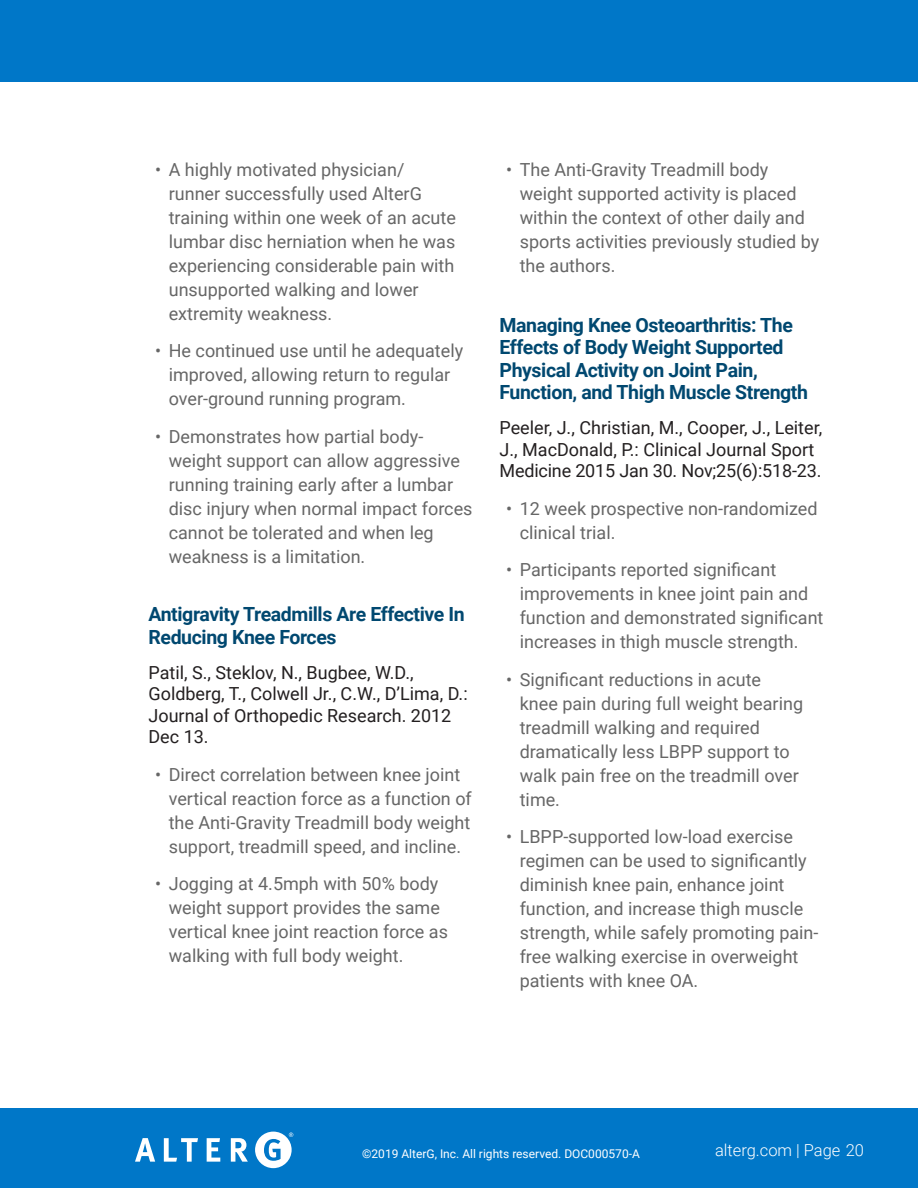
<style>
.page{position:relative;width:918px;height:1188px;background:#fff}
.page>*{position:absolute;margin:0;border:0;box-sizing:border-box;transform-origin:0 0}
.blue_heaeder{font:700 19.5px/22.5px "Roboto";letter-spacing:-.02em;color:#004870}
.t1{font:18px/24px "Roboto";color:#666}
.t2{font:18px/21.6px "Roboto";color:#231f20}
.t3{font:300 16.5px "Roboto";color:#fff}
.t4{font:12px "Roboto";color:#fff}
</style>
<div class="page">
<div style="left:0;top:1108px;width:918px;height:80px;background:#0077c8"></div>
<svg style="left:135px;top:1138px;width:20px;height:24px"></svg>
<svg style="left:164px;top:1138px;width:34px;height:24px"></svg>
<svg style="left:207px;top:1138px;width:13px;height:24px"></svg>
<svg style="left:231px;top:1138px;width:17px;height:24px"></svg>
<svg style="left:255px;top:1132px;width:38px;height:36px"></svg>
<div style="left:0;top:0;width:918px;height:82px;background:#0077c8"></div>
<p class="t1" style="left:169px;top:156px;width:289px;text-indent:-14px">• A highly motivated physician/ runner successfully used AlterG training within one week of an acute lumbar disc herniation when he was experiencing considerable pain with unsupported walking and lower extremity weakness.</p>
<p class="t1" style="left:169px;top:338px;width:296px;text-indent:-14px">• He continued use until he adequately improved, allowing return to regular over-ground running program.</p>
<p class="t1" style="left:169px;top:423px;width:305px;text-indent:-14px">• Demonstrates how partial body&shy;weight support can allow aggressive running training early after a lumbar disc injury when normal impact forces cannot be tolerated and when leg weakness is a limitation.</p>
<p class="blue_heaeder" style="left:148px;top:602px;width:318px">Antigravity Treadmills Are Effective In<br>Reducing Knee Forces</p>
<p class="t2" style="left:148px;top:661px;width:321px">Patil, S., Steklov, N., Bugbee, W.D.,<br>Goldberg, T., Colwell Jr., C.W., D’Lima, D.:<br>Journal of Orthopedic Research. 2012<br>Dec 13.</p>
<p class="t1" style="left:169px;top:762px;width:305px;text-indent:-14px">• Direct correlation between knee joint vertical reaction force as a function of the Anti-Gravity Treadmill body weight support, treadmill speed, and incline.</p>
<p class="t1" style="left:169px;top:871px;width:281px;text-indent:-14px">• Jogging at 4.5mph with 50% body weight support provides the same vertical knee joint reaction force as walking with full body weight.</p>
<p class="t1" style="left:520px;top:156px;width:301px;text-indent:-14px">• The Anti-Gravity Treadmill body weight supported activity is placed within the context of other daily and sports activities previously studied by the authors.</p>
<p class="blue_heaeder" style="left:500px;top:313px;width:310px">Managing Knee Osteoarthritis: The Effects of Body Weight Supported Physical Activity on Joint Pain, Function, and Thigh Muscle Strength</p>
<p class="t2" style="left:500px;top:416px;width:324px">Peeler, J., Christian, M., Cooper, J., Leiter,<br>J., MacDonald, P.: Clinical Journal Sport<br>Medicine 2015 Jan 30. Nov;25(6):518-23.</p>
<p class="t1" style="left:520px;top:496px;width:299px;text-indent:-14px">• 12 week prospective non-randomized clinical trial.</p>
<p class="t1" style="left:520px;top:557px;width:305px;text-indent:-14px">• Participants reported significant improvements in knee joint pain and function and demonstrated significant increases in thigh muscle strength.</p>
<p class="t1" style="left:520px;top:667px;width:285px;text-indent:-14px">• Significant reductions in acute knee pain during full weight bearing treadmill walking and required dramatically less LBPP support to walk pain free on the treadmill over time.</p>
<p class="t1" style="left:520px;top:824px;width:300px;text-indent:-14px">• LBPP-supported low-load exercise regimen can be used to significantly diminish knee pain, enhance joint function, and increase thigh muscle strength, while safely promoting pain&shy;free walking exercise in overweight patients with knee OA.</p>
<p class="t4" style="left:362px;top:1146px;width:279px">©2019 AlterG, Inc. All rights reserved. DOC000570-A</p>
<p class="t3" style="left:715px;top:1138px;width:150px">alterg.com | Page 20</p>
</div>
